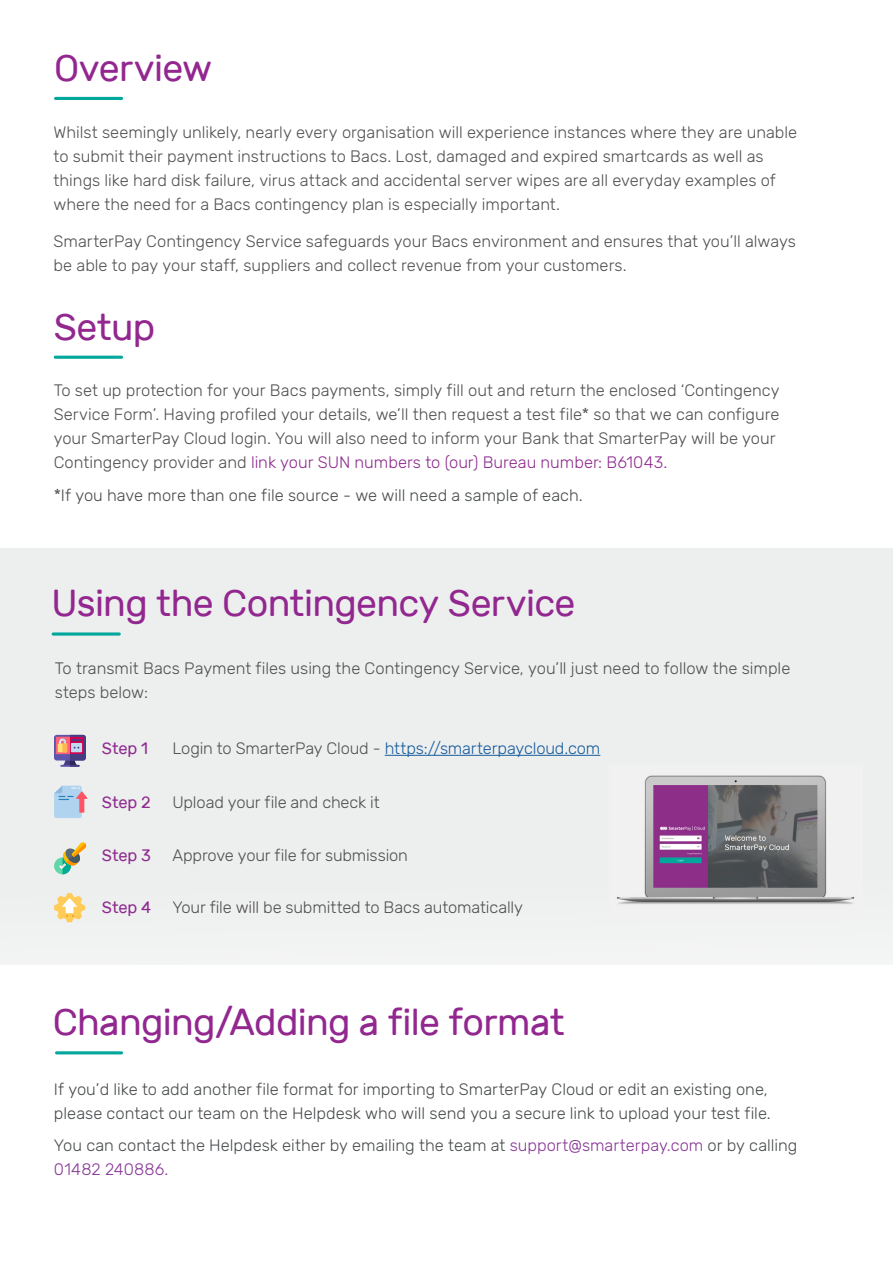
<style>
.page{position:relative;width:893px;height:1263px;background:#fff}
.page>*{position:absolute;margin:0;border:0;box-sizing:border-box;transform-origin:0 0}
.Page_title{font:37.5px "Rubik";letter-spacing:-.02em;color:#92278f}
.t1{font:300 16.5px/24px "Rubik";color:#504f51}
.t2{font:300 16.5px/24px "Rubik";color:#515152}
.t3{font:300 16.5px/24px "Rubik";color:#484b4d}
.t4{font:300 16.5px "Rubik";letter-spacing:-.01em;color:#175d9e}
.t5{font:16.5px "Rubik";letter-spacing:-.005em;color:#8e2b8e}
.s1{color:#8e2b8e}
.s2{color:#515152}
.s3{color:#873795}
</style>
<div class="page">
<hr style="left:56px;top:97px;width:66px;height:3px;background:#00a79d">
<hr style="left:57px;top:1051px;width:65px;height:3px;background:#00a79d">
<div style="left:0;top:548px;width:893px;height:417px;background:#edeeee"></div>
<hr style="left:55px;top:356px;width:67px;height:3px;background:#00a79d">
<svg style="left:53px;top:632px;width:66px;height:4px"></svg>
<svg style="left:54px;top:735px;width:32px;height:32px"></svg>
<hr style="left:385px;top:755px;width:215px;height:1px;background:#175d9e">
<svg style="left:54px;top:893px;width:31px;height:29px"></svg>
<svg style="left:54px;top:786px;width:34px;height:32px"></svg>
<div style="left:54px;top:857px;width:17px;height:17px;background:#61d6a8;border-radius:50%"></div>
<svg style="left:59px;top:842px;width:27px;height:32px"></svg>
<img style="left:617px;top:775px;width:237px;height:129px">
<p class="Page_title" style="left:54px;top:47px;width:160px">Overview</p>
<p class="t2" style="left:54px;top:120px;width:745px">Whilst seemingly unlikely, nearly every organisation will experience instances where they are unable to submit their payment instructions to Bacs. Lost, damaged and expired smartcards as well as things like hard disk failure, virus attack and accidental server wipes are all everyday examples of where the need for a Bacs contingency plan is especially important.</p>
<p class="t2" style="left:54px;top:229px;width:744px">SmarterPay Contingency Service safeguards your Bacs environment and ensures that you’ll always be able to pay your staff, suppliers and collect revenue from your customers.</p>
<p class="Page_title" style="left:54px;top:306px;width:103px">Setup</p>
<p class="t1" style="left:54px;top:379px;width:727px">To set up protection for your Bacs payments, simply fill out and return the enclosed ‘Contingency Service Form’. Having profiled your details, we’ll then request a test file* so that we can configure your SmarterPay Cloud login. You will also need to inform your Bank that SmarterPay will be your Contingency provider and <span class="s1">link your SUN numbers to (our) Bureau number: B61043.</span></p>
<p class="t3" style="left:54px;top:484px;width:531px">*If you have more than one file source - we will need a sample of each.</p>
<p class="Page_title" style="left:52px;top:583px;width:525px">Using the Contingency Service</p>
<p class="t1" style="left:55px;top:656px;width:737px">To transmit Bacs Payment files using the Contingency Service, you’ll just need to follow the simple steps below:</p>
<p class="t5" style="left:102px;top:740px;width:48px">Step 1</p>
<p class="t4" style="left:172px;top:739px;width:429px"><span class="s2">Login to SmarterPay Cloud -</span> https://smarterpaycloud.com</p>
<p class="t5" style="left:102px;top:793px;width:50px">Step 2</p>
<p class="t1" style="left:172px;top:790px;width:209px">Upload your file and check it</p>
<p class="t5" style="left:102px;top:846px;width:51px">Step 3</p>
<p class="t1" style="left:172px;top:843px;width:237px">Approve your file for submission</p>
<p class="t5" style="left:102px;top:898px;width:51px">Step 4</p>
<p class="t1" style="left:172px;top:896px;width:352px">Your file will be submitted to Bacs automatically</p>
<p class="Page_title" style="left:53px;top:1001px;width:513px">Changing/Adding a file format</p>
<p class="t3" style="left:54px;top:1077px;width:718px">If you’d like to add another file format for importing to SmarterPay Cloud or edit an existing one, please contact our team on the Helpdesk who will send you a secure link to upload your test file.</p>
<p class="t3" style="left:54px;top:1134px;width:745px">You can contact the Helpdesk either by emailing the team at <span class="s3">support@smarterpay.com</span> or by calling<br><span class="s3">01482 240886.</span></p>
</div>
